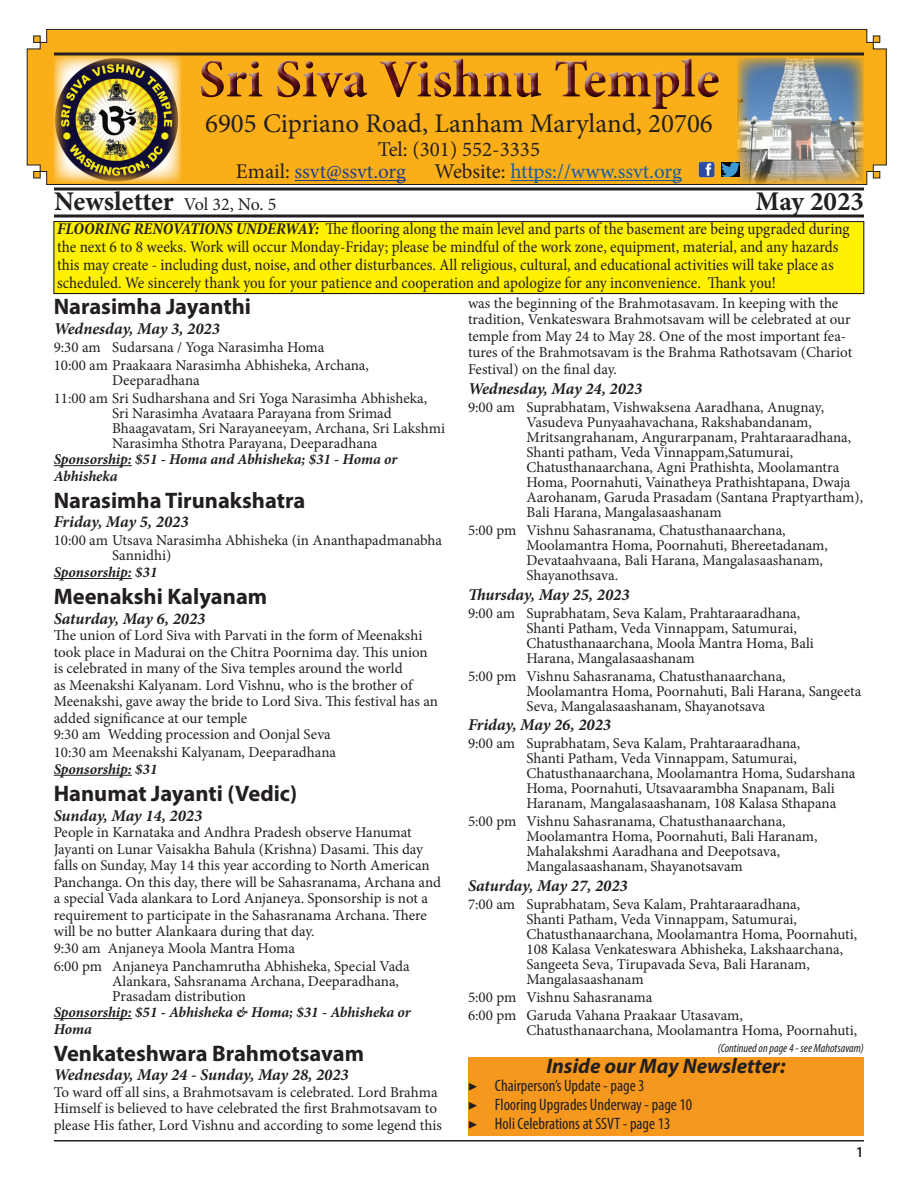
<style>
.page{position:relative;width:918px;height:1188px;background:#fff}
.page>*{position:absolute;margin:0;border:0;box-sizing:border-box;transform-origin:0 0}
.t1{font:700 54px "Minion Pro";letter-spacing:-.005em;color:#601015}
.t2{font:27px "Minion Pro";color:#231f20}
.t3{font:700 27px "Minion Pro";letter-spacing:-.005em;color:#231f20}
.t4{font:700 22.5px "Myriad Pro";color:#231f20}
.t5{font:21px/22.5px "Minion Pro";color:#231f20}
.t6{font:21px "Minion Pro";letter-spacing:-.005em;color:#175d9e}
.t7{font:italic 700 21px "Myriad Pro";color:#231f20}
.t8{font:condensed 16.5px/18px "Minion Pro";color:#231f20}
.t9{font:italic 700 16.5px "Minion Pro";color:#231f20}
.t10{font:condensed 16.5px/18.8px "Myriad Pro";color:#231f20}
.t11{font:15px/15px "Minion Pro";letter-spacing:-.005em;color:#231f20}
.t12{font:italic 700 15px/16.5px "Minion Pro";letter-spacing:-.005em;color:#231f20}
.t13{font:600 15px "Myriad Pro";color:#231f20}
.t14{font:italic condensed 12px "Myriad Pro";color:#231f20}
.s1{color:#253f8e}
.s2{color:#231f20}
.s3{font-weight:400;font-size:18px}
.s4{font-weight:700;font-style:italic}
.s5{font-family:"Minion Pro";font-stretch:normal}
</style>
<div class="page">
<hr style="left:54px;top:1140px;width:810px;height:2px;background:#231f20">
<div style="left:27px;top:29px;width:860px;height:156px;background:#faaf18"></div>
<svg style="left:54px;top:52px;width:810px;height:4px"></svg>
<hr style="left:54px;top:188px;width:810px;height:2px;background:#231f20">
<svg style="left:54px;top:214px;width:810px;height:4px;background:#595657"></svg>
<img style="left:737px;top:57px;width:127px;height:128px">
<img style="left:54px;top:56px;width:127px;height:127px">
<div style="left:54px;top:222px;width:810px;height:72px;background:#fff101"></div>
<div style="left:54px;top:221px;width:810px;height:73px;border:1px solid #0d0c12"></div>
<hr style="left:295px;top:180px;width:111px;height:1px;background:#253f8e">
<hr style="left:510px;top:180px;width:172px;height:1px;background:#175d9e">
<div style="left:194px;top:51px;width:529px;height:63px;background:#fff;opacity:.75"></div>
<div style="left:196px;top:54px;width:530px;height:62px;background:#231f20;opacity:.75"></div>
<img style="left:698px;top:161px;width:17px;height:17px">
<img style="left:722px;top:162px;width:18px;height:15px">
<hr style="left:54px;top:465px;width:78px;height:1px;background:#231f20">
<hr style="left:54px;top:578px;width:78px;height:1px;background:#231f20">
<hr style="left:54px;top:775px;width:78px;height:1px;background:#231f20">
<hr style="left:54px;top:1018px;width:78px;height:1px;background:#231f20">
<div style="left:468px;top:1057px;width:396px;height:79px;background:#f5981d"></div>
<h1 class="t1" style="left:198px;top:41px;width:523px">Sri Siva Vishnu Temple</h1>
<h2 class="t2" style="left:205px;top:105px;width:509px">6905 Cipriano Road, Lanham Maryland, 20706</h2>
<h3 class="t5" style="left:236px;top:138px;width:306px;text-indent:142px">Tel: (301) 552-3335<br>Email: <span class="s1">ssvt@ssvt.org</span></h3>
<h3 class="t6" style="left:435px;top:158px;width:249px"><span class="s2">Website:</span> https://www.ssvt.org</h3>
<h2 class="t3" style="left:54px;top:182px;width:224px">Newsletter <span class="s3">Vol 32, No. 5</span></h2>
<h2 class="t3" style="left:756px;top:182px;width:110px">May 2023</h2>
<p class="t8" style="left:57px;top:220px;width:794px"><span class="s4">FLOORING RENOVATIONS UNDERWAY:</span> The flooring along the main level and parts of the basement are being upgraded during the next 6 to 8 weeks. Work will occur Monday-Friday; please be mindful of the work zone, equipment, material, and any hazards this may create - including dust, noise, and other disturbances. All religious, cultural, and educational activities will take place as scheduled. We sincerely thank you for your patience and cooperation and apologize for any inconvenience. Thank you!</p>
<h3 class="t4" style="left:54px;top:292px;width:199px">Narasimha Jayanthi</h3>
<p class="t9" style="left:54px;top:317px;width:168px">Wednesday, May 3, 2023</p>
<p class="t11" style="left:54px;top:338px;width:317px;line-height:18px">9:30 am Sudarsana / Yoga Narasimha Homa<br>10:00 am Praakaara Narasimha Abhisheka, Archana,</p>
<p class="t11" style="left:54px;top:371px;width:375px;line-height:18px;text-indent:59px">Deeparadhana<br>11:00 am Sri Sudharshana and Sri Yoga Narasimha Abhisheka,</p>
<p class="t11" style="left:112px;top:405px;width:334px">Sri Narasimha Avataara Parayana from Srimad<br>Bhaagavatam, Sri Narayaneeyam, Archana, Sri Lakshmi<br>Narasimha Sthotra Parayana, Deeparadhana</p>
<p class="t12" style="left:54px;top:451px;width:345px">Sponsorship: $51 - Homa and Abhisheka; $31 - Homa or<br>Abhisheka</p>
<h3 class="t4" style="left:54px;top:485px;width:253px">Narasimha Tirunakshatra</h3>
<p class="t9" style="left:54px;top:510px;width:136px">Friday, May 5, 2023</p>
<p class="t11" style="left:112px;top:533px;width:331px;text-indent:-59px">10:00 am Utsava Narasimha Abhisheka (in Ananthapadmanabha<br>Sannidhi)</p>
<p class="t12" style="left:54px;top:564px;width:105px">Sponsorship: $31</p>
<h3 class="t4" style="left:54px;top:582px;width:215px">Meenakshi Kalyanam</h3>
<p class="t9" style="left:54px;top:607px;width:153px">Saturday, May 6, 2023</p>
<p class="t11" style="left:54px;top:627px;width:386px;line-height:16.5px">The union of Lord Siva with Parvati in the form of Meenakshi took place in Madurai on the Chitra Poornima day. This union is celebrated in many of the Siva temples around the world<br>as Meenakshi Kalyanam. Lord Vishnu, who is the brother of Meenakshi, gave away the bride to Lord Siva. This festival has an added significance at our temple<br>9:30 am Wedding procession and Oonjal Seva</p>
<p class="t11" style="left:54px;top:745px;width:284px">10:30 am Meenakshi Kalyanam, Deeparadhana</p>
<p class="t12" style="left:54px;top:760px;width:105px">Sponsorship: $31</p>
<h3 class="t4" style="left:54px;top:779px;width:245px">Hanumat Jayanti (Vedic)</h3>
<p class="t9" style="left:54px;top:804px;width:150px">Sunday, May 14, 2023</p>
<p class="t11" style="left:54px;top:824px;width:389px;line-height:16.5px">People in Karnataka and Andhra Pradesh observe Hanumat Jayanti on Lunar Vaisakha Bahula (Krishna) Dasami. This day falls on Sunday, May 14 this year according to North American Panchanga. On this day, there will be Sahasranama, Archana and a special Vada alankara to Lord Anjaneya. Sponsorship is not a requirement to participate in the Sahasranama Archana. There will be no butter Alankaara during that day.<br>9:30 am Anjaneya Moola Mantra Homa</p>
<p class="t11" style="left:112px;top:958px;width:299px;text-indent:-59px">6:00 pm Anjaneya Panchamrutha Abhisheka, Special Vada<br>Alankara, Sahsranama Archana, Deeparadhana,<br>Prasadam distribution</p>
<p class="t12" style="left:54px;top:1004px;width:359px">Sponsorship: $51 - Abhisheka &amp; Homa; $31 - Abhisheka or<br>Homa</p>
<h3 class="t4" style="left:54px;top:1038px;width:312px">Venkateshwara Brahmotsavam</h3>
<p class="t9" style="left:54px;top:1063px;width:297px">Wednesday, May 24 - Sunday, May 28, 2023</p>
<p class="t11" style="left:54px;top:1084px;width:390px;line-height:16.5px">To ward off all sins, a Brahmotsavam is celebrated. Lord Brahma<br>Himself is believed to have celebrated the first Brahmotsavam to please His father, Lord Vishnu and according to some legend this</p>
<p class="t11" style="left:468px;top:295px;width:386px;line-height:16.5px">was the beginning of the Brahmotasavam. In keeping with the tradition, Venkateswara Brahmotsavam will be celebrated at our temple from May 24 to May 28. One of the most important fea&shy;tures of the Brahmotsavam is the Brahma Rathotsavam (Chariot Festival) on the final day.</p>
<p class="t9" style="left:468px;top:377px;width:176px">Wednesday, May 24, 2023</p>
<p class="t11" style="left:526px;top:399px;width:338px;text-indent:-58px">9:00 am Suprabhatam, Vishwaksena Aaradhana, Anugnay, Vasudeva Punyaahavachana, Rakshabandanam, Mritsangrahanam, Angurarpanam, Prahtaraaradhana, Shanti patham, Veda Vinnappam,Satumurai, Chatusthanaarchana, Agni Prathishta, Moolamantra Homa, Poornahuti, Vainatheya Prathishtapana, Dwaja Aarohanam, Garuda Prasadam (Santana Praptyartham), Bali Harana, Mangalasaashanam</p>
<p class="t11" style="left:526px;top:522px;width:303px;text-indent:-58px">5:00 pm Vishnu Sahasranama, Chatusthanaarchana, Moolamantra Homa, Poornahuti, Bhereetadanam, Devataahvaana, Bali Harana, Mangalasaashanam, Shayanothsava.</p>
<p class="t9" style="left:468px;top:582px;width:163px">Thursday, May 25, 2023</p>
<p class="t11" style="left:526px;top:605px;width:289px;text-indent:-58px">9:00 am Suprabhatam, Seva Kalam, Prahtaraaradhana, Shanti Patham, Veda Vinnappam, Satumurai, Chatusthanaarchana, Moola Mantra Homa, Bali Harana, Mangalasaashanam</p>
<p class="t11" style="left:526px;top:668px;width:336px;text-indent:-58px">5:00 pm Vishnu Sahasranama, Chatusthanaarchana,<br>Moolamantra Homa, Poornahuti, Bali Harana, Sangeeta<br>Seva, Mangalasaashanam, Shayanotsava</p>
<p class="t9" style="left:468px;top:713px;width:145px">Friday, May 26, 2023</p>
<p class="t11" style="left:526px;top:736px;width:330px;text-indent:-58px">9:00 am Suprabhatam, Seva Kalam, Prahtaraaradhana,<br>Shanti Patham, Veda Vinnappam, Satumurai, Chatusthanaarchana, Moolamantra Homa, Sudarshana Homa, Poornahuti, Utsavaarambha Snapanam, Bali Haranam, Mangalasaashanam, 108 Kalasa Sthapana</p>
<p class="t11" style="left:526px;top:814px;width:292px;text-indent:-58px">5:00 pm Vishnu Sahasranama, Chatusthanaarchana, Moolamantra Homa, Poornahuti, Bali Haranam, Mahalakshmi Aaradhana and Deepotsava, Mangalasaashanam, Shayanotsavam</p>
<p class="t9" style="left:468px;top:874px;width:161px">Saturday, May 27, 2023</p>
<p class="t11" style="left:526px;top:897px;width:332px;text-indent:-58px">7:00 am Suprabhatam, Seva Kalam, Prahtaraaradhana,<br>Shanti Patham, Veda Vinnappam, Satumurai, Chatusthanaarchana, Moolamantra Homa, Poornahuti, 108 Kalasa Venkateswara Abhisheka, Lakshaarchana, Sangeeta Seva, Tirupavada Seva, Bali Haranam, Mangalasaashanam</p>
<p class="t11" style="left:468px;top:988px;width:276px;line-height:18px">5:00 pm Vishnu Sahasranama<br>6:00 pm Garuda Vahana Praakaar Utasavam,</p>
<p class="t11" style="left:526px;top:1023px;width:332px">Chatusthanaarchana, Moolamantra Homa, Poornahuti,</p>
<p class="t14" style="left:718px;top:1041px;width:148px">(Continued on page 4 - see Mahotsavam)</p>
<h3 class="t7" style="left:546px;top:1052px;width:241px">Inside our May Newsletter:</h3>
<p class="t10" style="left:468px;top:1076px;width:226px"><span class="s5">▶</span> Chairperson’s Update - page 3<br><span class="s5">▶</span> Flooring Upgrades Underway - page 10 <span class="s5">▶</span> Holi Celebrations at SSVT - page 13</p>
<p class="t13" style="left:856px;top:1142px;width:10px">1</p>
</div>
